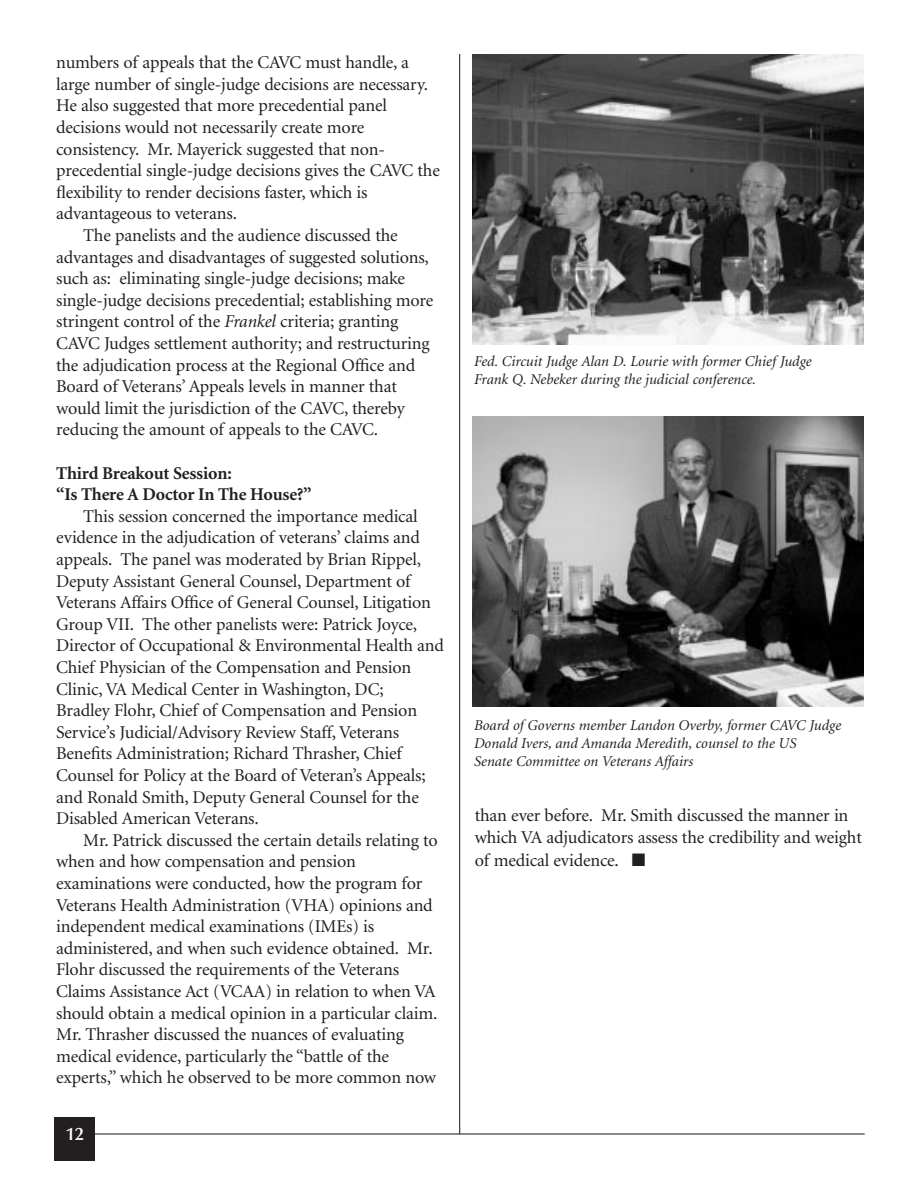
<style>
.page{position:relative;width:918px;height:1188px;background:#fff}
.page>*{position:absolute;margin:0;border:0;box-sizing:border-box;transform-origin:0 0}
.t1{font:18px/21.6px "Minion";letter-spacing:-.01em;color:#231f20}
.t2{font:700 18px/21.6px "Minion";letter-spacing:-.01em;color:#231f20}
.t3{font:600 18px "Optima";color:#fff}
.t4{font:italic 15px/18px "Minion";color:#231f20}
.s1{font-style:italic}
</style>
<div class="page">
<hr style="left:76px;top:1133px;width:789px;height:2px;background:#231f20">
<div style="left:55px;top:1117px;width:40px;height:44px;background:#231f20"></div>
<hr style="left:459px;top:54px;width:1px;height:1080px;background:#231f20">
<img style="left:472px;top:416px;width:392px;height:291px">
<img style="left:472px;top:54px;width:392px;height:290px">
<p class="t1" style="left:56px;top:53px;width:354px">numbers of appeals that the CAVC must handle, a</p>
<p class="t1" style="left:56px;top:75px;width:374px">large number of single-judge decisions are necessary.</p>
<p class="t1" style="left:56px;top:96px;width:333px">He also suggested that more precedential panel</p>
<p class="t1" style="left:56px;top:118px;width:310px">decisions would not necessarily create more</p>
<p class="t1" style="left:56px;top:140px;width:331px">consistency. Mr. Mayerick suggested that non-</p>
<p class="t1" style="left:56px;top:161px;width:385px">precedential single-judge decisions gives the CAVC the</p>
<p class="t1" style="left:56px;top:183px;width:313px">flexibility to render decisions faster, which is</p>
<p class="t1" style="left:56px;top:204px;width:182px">advantageous to veterans.</p>
<p class="t1" style="left:83px;top:226px;width:316px">The panelists and the audience discussed the</p>
<p class="t1" style="left:56px;top:248px;width:374px">advantages and disadvantages of suggested solutions,</p>
<p class="t1" style="left:56px;top:269px;width:350px">such as: eliminating single-judge decisions; make</p>
<p class="t1" style="left:56px;top:291px;width:379px">single-judge decisions precedential; establishing more</p>
<p class="t1" style="left:56px;top:312px;width:344px">stringent control of the <span class="s1">Frankel</span> criteria; granting</p>
<p class="t1" style="left:56px;top:334px;width:375px">CAVC Judges settlement authority; and restructuring</p>
<p class="t1" style="left:56px;top:356px;width:361px">the adjudication process at the Regional Office and</p>
<p class="t1" style="left:56px;top:377px;width:342px">Board of Veterans’ Appeals levels in manner that</p>
<p class="t1" style="left:56px;top:399px;width:350px">would limit the jurisdiction of the CAVC, thereby</p>
<p class="t1" style="left:56px;top:420px;width:323px">reducing the amount of appeals to the CAVC.</p>
<p class="t2" style="left:56px;top:464px;width:257px">Third Breakout Session:<br>“Is There A Doctor In The House?”</p>
<p class="t1" style="left:56px;top:507px;width:389px;text-indent:27px">This session concerned the importance medical evidence in the adjudication of veterans’ claims and appeals. The panel was moderated by Brian Rippel, Deputy Assistant General Counsel, Department of Veterans Affairs Office of General Counsel, Litigation Group VII. The other panelists were: Patrick Joyce, Director of Occupational &amp; Environmental Health and Chief Physician of the Compensation and Pension Clinic, VA Medical Center in Washington, DC;<br>Bradley Flohr, Chief of Compensation and Pension Service’s Judicial/Advisory Review Staff, Veterans Benefits Administration; Richard Thrasher, Chief Counsel for Policy at the Board of Veteran’s Appeals; and Ronald Smith, Deputy General Counsel for the Disabled American Veterans.</p>
<p class="t1" style="left:56px;top:831px;width:383px;text-indent:27px">Mr. Patrick discussed the certain details relating to when and how compensation and pension examinations were conducted, how the program for Veterans Health Administration (VHA) opinions and independent medical examinations (IMEs) is administered, and when such evidence obtained. Mr.<br>Flohr discussed the requirements of the Veterans Claims Assistance Act (VCAA) in relation to when VA should obtain a medical opinion in a particular claim.<br>Mr. Thrasher discussed the nuances of evaluating medical evidence, particularly the “battle of the experts,” which he observed to be more common now</p>
<p class="t3" style="left:66px;top:1126px;width:20px">12</p>
<p class="t4" style="left:474px;top:354px;width:339px">Fed. Circuit Judge Alan D. Lourie with former Chief Judge<br>Frank Q. Nebeker during the judicial conference.</p>
<p class="t4" style="left:474px;top:717px;width:369px">Board of Governs member Landon Overby, former CAVC Judge<br>Donald Ivers, and Amanda Meredith, counsel to the US<br>Senate Committee on Veterans Affairs</p>
<p class="t1" style="left:475px;top:806px;width:389px;line-height:22.2px">than ever before. Mr. Smith discussed the manner in which VA adjudicators assess the credibility and weight of medical evidence. ■</p>
</div>
